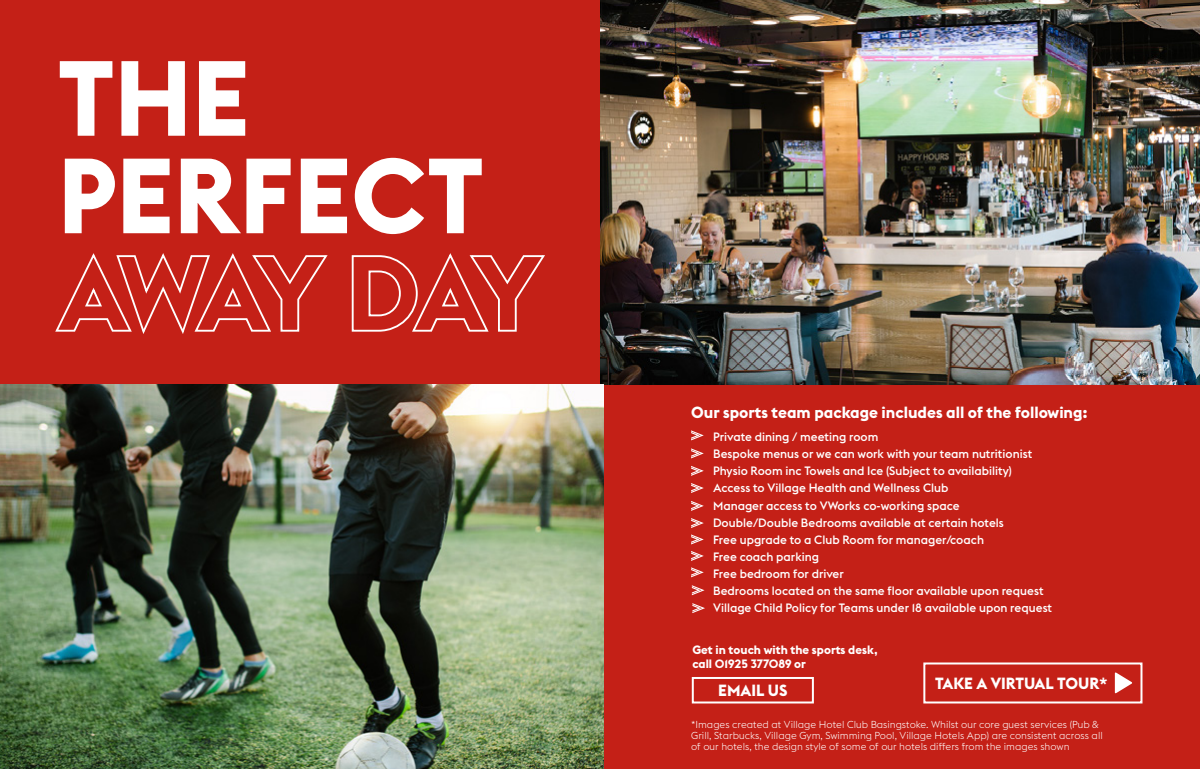
<style>
.page{position:relative;width:1200px;height:769px;background:#c42017}
.page>*{position:absolute;margin:0;border:0;box-sizing:border-box;transform-origin:0 0}
.t1{font:700 105.1px/97.5px "Village Flex";color:#fff}
.t2{font:700 16px "Village Flex";color:#fff}
.t3{font:500 12px/17.1px "Village Flex";color:#fff}
.t4{font:700 12px/14px "Village Flex";color:#fff}
.t5{font:300 10px/11px "Village Flex";color:#fff}
</style>
<div class="page">
<img style="left:600px;top:0;width:600px;height:384px">
<svg style="left:691px;top:430px;width:13px;height:10px"></svg>
<svg style="left:691px;top:448px;width:13px;height:10px"></svg>
<svg style="left:691px;top:466px;width:13px;height:10px"></svg>
<svg style="left:691px;top:501px;width:13px;height:10px"></svg>
<svg style="left:691px;top:518px;width:13px;height:10px"></svg>
<svg style="left:691px;top:551px;width:13px;height:10px"></svg>
<svg style="left:691px;top:534px;width:13px;height:10px"></svg>
<svg style="left:691px;top:567px;width:13px;height:10px"></svg>
<svg style="left:691px;top:483px;width:13px;height:10px"></svg>
<svg style="left:692px;top:585px;width:13px;height:10px"></svg>
<svg style="left:692px;top:603px;width:13px;height:10px"></svg>
<img style="left:0;top:384px;width:604px;height:385px">
<div style="left:923px;top:662px;width:219px;height:42px;border:2px solid #fff"></div>
<svg style="left:1115px;top:672px;width:17px;height:22px"></svg>
<div style="left:692px;top:677px;width:122px;height:27px;border:2px solid #fff"></div>
<h1 class="t1" style="left:58px;top:51px;width:486px">THE<br>PERFECT<br>AWAY DAY</h1>
<h2 class="t2" style="left:691px;top:403px;width:398px">Our sports team package includes all of the following:</h2>
<p class="t3" style="left:713px;top:428px;width:341px">Private dining / meeting room<br>Bespoke menus or we can work with your team nutritionist Physio Room inc Towels and Ice (Subject to availability)<br>Access to Village Health and Wellness Club<br>Manager access to VWorks co-working space<br>Double/Double Bedrooms available at certain hotels<br>Free upgrade to a Club Room for manager/coach<br>Free coach parking<br>Free bedroom for driver<br>Bedrooms located on the same floor available upon request Village Child Policy for Teams under 18 available upon request</p>
<p class="t4" style="left:692px;top:643px;width:187px">Get in touch with the sports desk, call 01925 377089 or</p>
<h2 class="t2" style="left:718px;top:681px;width:71px">EMAIL US</h2>
<h2 class="t2" style="left:935px;top:674px;width:174px">TAKE A VIRTUAL TOUR*</h2>
<p class="t5" style="left:691px;top:719px;width:413px">*Images created at Village Hotel Club Basingstoke. Whilst our core guest services (Pub &amp;<br>Grill, Starbucks, Village Gym, Swimming Pool, Village Hotels App) are consistent across all of our hotels, the design style of some of our hotels differs from the images shown</p>
</div>
